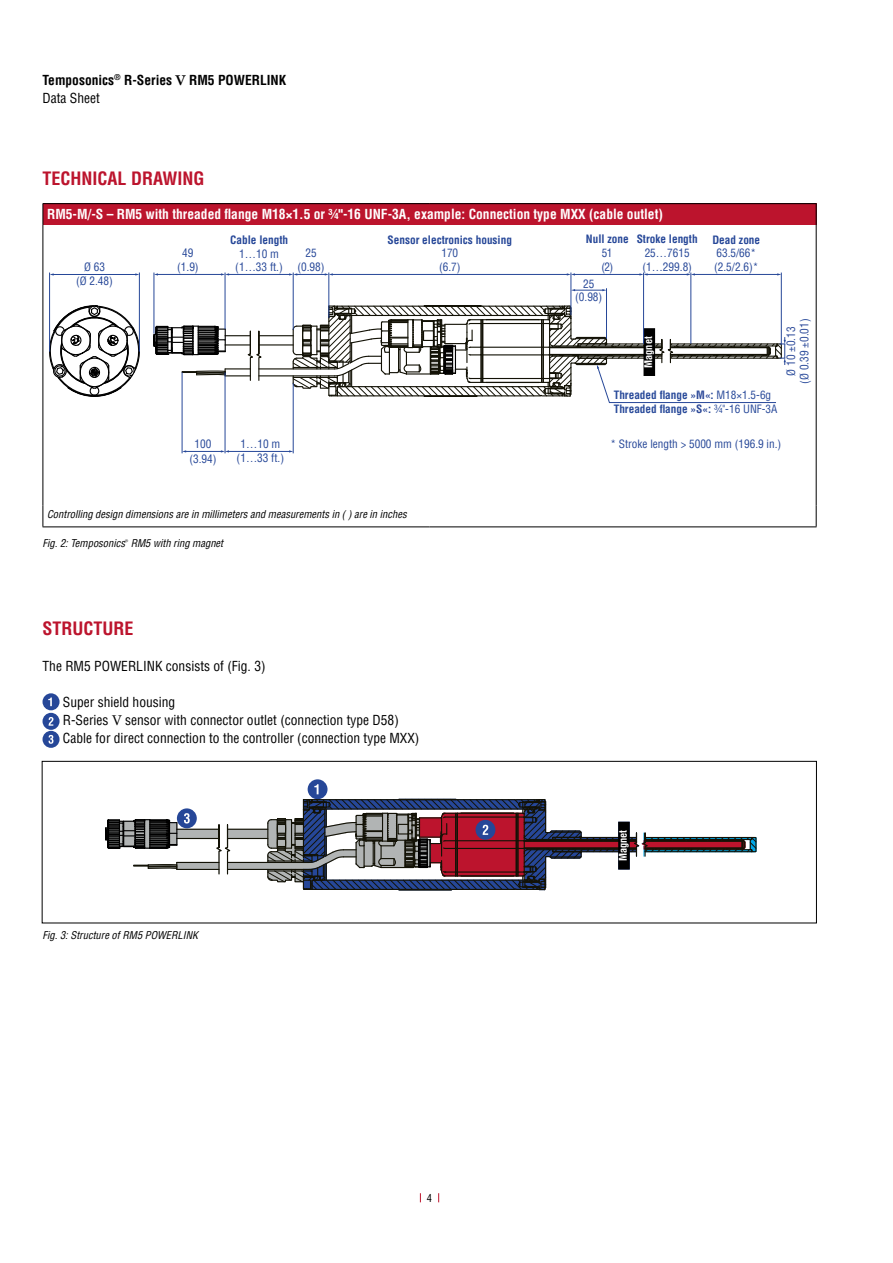
<style>
.page{position:relative;width:893px;height:1263px;background:#fff}
.page>*{position:absolute;margin:0;border:0;box-sizing:border-box;transform-origin:0 0}
.t1{font:700 condensed 18px "Helvetica LT Pro";color:#bc142d}
.t2{font:condensed 13.5px/18px "Helvetica LT Pro";color:#000}
.t3{font:700 condensed 13.5px "Helvetica LT Pro";color:#fff}
.t4{font:700 condensed 13.5px/18px "Helvetica LT Pro";color:#000}
.t5{font:condensed 11.25px/13.5px "Helvetica LT Pro";color:#264798;text-align:center}
.t6{font:700 condensed 11.25px "Helvetica LT Pro";color:#264798}
.t7{font:700 condensed 11.25px/13.5px "Helvetica LT Std";color:#294a9a}
.t8{font:condensed 11.25px/13.5px "Helvetica LT Pro";color:#2b4999;text-align:center}
.t9{font:italic condensed 10.5px "Helvetica LT Pro";color:#000}
.t10{font:condensed 10.5px "Helvetica LT Pro";color:#000}
.t11{font:700 condensed 10.35px "Helvetica LT Pro";color:#fff}
.s1{font-family:"Century Schoolbook";font-stretch:normal}
.s2{font-weight:400}
.s3{color:#2e4a99}
.s4{color:#294a9a}
</style>
<div class="page">
<div style="left:43px;top:204px;width:773px;height:21px;background:#bc142d"></div>
<hr style="left:43px;top:203px;width:387px;height:1px;background:#000">
<svg style="left:43px;top:204px;width:1px;height:21px"></svg>
<hr style="left:430px;top:203px;width:386px;height:1px;background:#000">
<svg style="left:816px;top:204px;width:1px;height:21px"></svg>
<hr style="left:43px;top:225px;width:1px;height:281px;background:#000">
<hr style="left:816px;top:225px;width:1px;height:281px;background:#000">
<svg style="left:43px;top:506px;width:1px;height:20px"></svg>
<svg style="left:816px;top:506px;width:1px;height:20px"></svg>
<hr style="left:43px;top:526px;width:387px;height:1px;background:#000">
<hr style="left:430px;top:526px;width:386px;height:1px;background:#000">
<hr style="left:259px;top:375px;width:75px;height:1px;background:#131206">
<hr style="left:259px;top:368px;width:75px;height:1px;background:#131206">
<hr style="left:259px;top:344px;width:34px;height:1px;background:#131206">
<hr style="left:259px;top:335px;width:34px;height:1px;background:#131206">
<svg style="left:49px;top:304px;width:91px;height:93px"></svg>
<hr style="left:293px;top:383px;width:1px;height:70px;background:#264798">
<hr style="left:225px;top:372px;width:1px;height:81px;background:#264798">
<hr style="left:293px;top:273px;width:1px;height:57px;background:#264798">
<hr style="left:329px;top:272px;width:1px;height:46px;background:#264798">
<hr style="left:571px;top:272px;width:1px;height:43px;background:#264798">
<hr style="left:643px;top:272px;width:1px;height:72px;background:#264798">
<hr style="left:691px;top:272px;width:1px;height:72px;background:#264798">
<hr style="left:781px;top:273px;width:1px;height:71px;background:#264798">
<hr style="left:182px;top:372px;width:1px;height:81px;background:#264798">
<hr style="left:49px;top:273px;width:1px;height:79px;background:#264798">
<hr style="left:139px;top:273px;width:1px;height:79px;background:#264798">
<hr style="left:228px;top:274px;width:62px;height:1px;background:#264798">
<hr style="left:332px;top:274px;width:236px;height:1px;background:#264798">
<svg style="left:289px;top:273px;width:44px;height:3px"></svg>
<hr style="left:574px;top:274px;width:66px;height:1px;background:#264798">
<svg style="left:567px;top:273px;width:8px;height:3px"></svg>
<hr style="left:647px;top:274px;width:40px;height:1px;background:#264798">
<svg style="left:639px;top:273px;width:9px;height:3px"></svg>
<hr style="left:694px;top:274px;width:84px;height:1px;background:#264798">
<svg style="left:687px;top:273px;width:8px;height:3px"></svg>
<hr style="left:53px;top:274px;width:83px;height:1px;background:#264798">
<hr style="left:228px;top:451px;width:62px;height:1px;background:#264798">
<svg style="left:153px;top:272px;width:111px;height:180px"></svg>
<svg style="left:292px;top:305px;width:494px;height:98px"></svg>
<hr style="left:606px;top:288px;width:1px;height:51px;background:#264798">
<svg style="left:571px;top:289px;width:35px;height:2px"></svg>
<div style="left:43px;top:693px;width:17px;height:17px;background:#264798;border-radius:50%"></div>
<svg style="left:48px;top:697px;width:4px;height:9px"></svg>
<div style="left:43px;top:713px;width:17px;height:17px;background:#264798;border-radius:50%"></div>
<svg style="left:49px;top:717px;width:4px;height:9px"></svg>
<svg style="left:43px;top:731px;width:17px;height:17px"></svg>
<svg style="left:49px;top:735px;width:4px;height:9px"></svg>
<svg style="left:105px;top:779px;width:652px;height:145px"></svg>
<p class="t4" style="left:43px;top:71px;width:245px">Temposonics<sup>®</sup> R-Series <span class="s1">V</span> RM5 POWERLINK<br><span class="s2">Data Sheet</span></p>
<h1 class="t1" style="left:43px;top:167px;width:163px">TECHNICAL DRAWING</h1>
<p class="t3" style="left:47px;top:205px;width:617px">RM5-M/-S – RM5 with threaded flange M18×1.5 or ¾"-16 UNF-3A, example: Connection type MXX (cable outlet)</p>
<p class="t5" style="left:76px;top:260px;width:38px">Ø 63<br>(Ø 2.48)</p>
<p class="t5" style="left:177px;top:246px;width:23px">49 (1.9)</p>
<p class="t6" style="left:230px;top:232px;width:59px">Cable length</p>
<p class="t5" style="left:235px;top:247px;width:49px">1…10 m (1…33 ft.)</p>
<p class="t5" style="left:297px;top:246px;width:29px">25 (0.98)</p>
<p class="t6" style="left:388px;top:232px;width:126px">Sensor electronics housing</p>
<p class="t5" style="left:439px;top:246px;width:23px;text-align:left">170 (6.7)</p>
<p class="t6" style="left:586px;top:232px;width:44px">Null zone</p>
<p class="t5" style="left:601px;top:246px;width:13px;text-align:left">51 (2)</p>
<p class="t5" style="left:575px;top:277px;width:29px">25 (0.98)</p>
<p class="t6" style="left:637px;top:232px;width:62px">Stroke length</p>
<p class="t5" style="left:642px;top:246px;width:51px;text-align:left">25…7615 (1…299.8)</p>
<p class="t11" style="left:642px;top:368px;width:33px;rotate:-90deg">Magnet</p>
<p class="t6" style="left:712px;top:232px;width:49px">Dead zone</p>
<p class="t5" style="left:714px;top:246px;width:46px;text-align:left">63.5/66* (2.5/2.6)*</p>
<p class="t7" style="left:614px;top:388px;width:165px">Threaded flange <span class="s3">»M«</span>: <span class="s2">M18×1.5-6g<br></span>Threaded flange <span class="s3">»S«</span>: <span class="s2">¾"-16 UNF-3A</span></p>
<p class="t8" style="left:784px;top:384px;width:66px;rotate:-90deg"><span class="s4">Ø</span> 10 ±0.13<br><span class="s4">(Ø 0.39</span> ±0.01<span class="s4">)</span></p>
<p class="t5" style="left:189px;top:436px;width:29px;line-height:15.3px">100 (3.94)</p>
<p class="t5" style="left:237px;top:437px;width:49px">1…10 m (1…33 ft.)</p>
<p class="t9" style="left:47px;top:508px;width:361px">Controlling design dimensions are in millimeters and measurements in ( ) are in inches</p>
<p class="t9" style="left:43px;top:537px;width:182px">Fig. 2: Temposonics<sup>®</sup> RM5 with ring magnet</p>
<h1 class="t1" style="left:43px;top:617px;width:93px">STRUCTURE</h1>
<p class="t2" style="left:43px;top:657px;width:225px">The RM5 POWERLINK consists of (Fig. 3)</p>
<p class="t2" style="left:63px;top:693px;width:358px">Super shield housing<br>R-Series <span class="s1">V</span> sensor with connector outlet (connection type D58)<br>Cable for direct connection to the controller (connection type MXX)</p>
<p class="t9" style="left:43px;top:929px;width:157px">Fig. 3: Structure of RM5 POWERLINK</p>
<p class="t10" style="left:427px;top:1191px;width:7px">4</p>
<p class="t5" style="left:610px;top:437px;width:172px">* Stroke length &gt; 5000 mm (196.9 in.)</p>
<p class="t11" style="left:616px;top:861px;width:33px;rotate:-90deg">Magnet</p>
</div>
